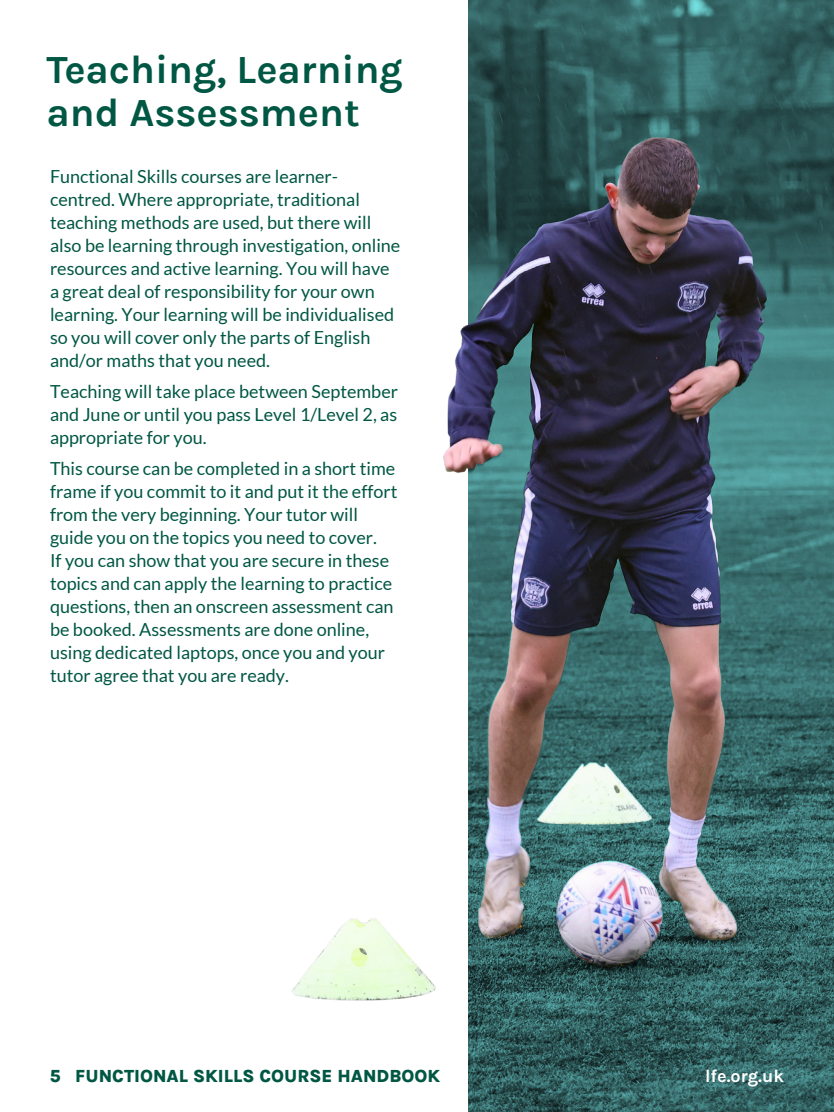
<style>
.page{position:relative;width:834px;height:1112px;background:#fff}
.page>*{position:absolute;margin:0;border:0;box-sizing:border-box;transform-origin:0 0}
.t1{font:700 40px/43.8px "Karla";color:#005743}
.t2{font:18px/23px "Lato";color:#005743}
.t3{font:800 18px "Karla";color:#005743}
.t4{font:700 18px "Karla";color:#fff}
</style>
<div class="page">
<img style="left:468px;top:0;width:366px;height:86px">
<img style="left:292px;top:86px;width:542px;height:1026px">
<h1 class="t1" style="left:46px;top:46px;width:358px">Teaching, Learning and Assessment</h1>
<p class="t2" style="left:50px;top:165px;width:352px">Functional Skills courses are learner&shy;centred. Where appropriate, traditional teaching methods are used, but there will also be learning through investigation, online resources and active learning. You will have a great deal of responsibility for your own learning. Your learning will be individualised so you will cover only the parts of English and/or maths that you need.</p>
<p class="t2" style="left:50px;top:380px;width:350px;text-align:justify">Teaching will take place between September and June or until you pass Level 1/Level 2, as appropriate for you.</p>
<p class="t2" style="left:50px;top:457px;width:349px">This course can be completed in a short time frame if you commit to it and put it the effort from the very beginning. Your tutor will guide you on the topics you need to cover.<br>If you can show that you are secure in these topics and can apply the learning to practice questions, then an onscreen assessment can be booked. Assessments are done online, using dedicated laptops, once you and your tutor agree that you are ready.</p>
<p class="t3" style="left:50px;top:1063px;width:392px">5 FUNCTIONAL SKILLS COURSE HANDBOOK</p>
<p class="t4" style="left:705px;top:1064px;width:80px">lfe.org.uk</p>
</div>
